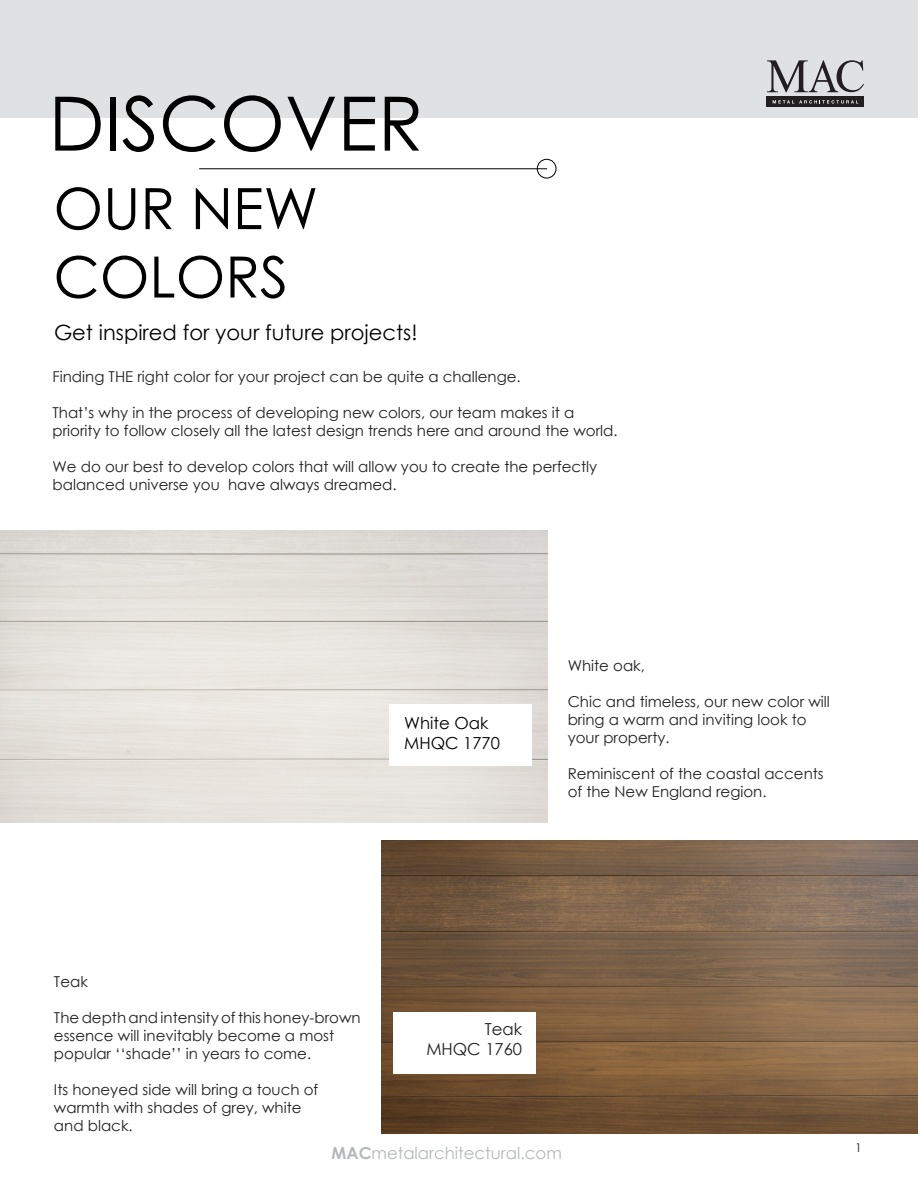
<style>
.page{position:relative;width:918px;height:1188px;background:#fff}
.page>*{position:absolute;margin:0;border:0;box-sizing:border-box;transform-origin:0 0}
.t1{font:75px "Century Gothic";color:#000}
.t2{font:57px/68.4px "Century Gothic";color:#000}
.t3{font:21px "Century Gothic";color:#000}
.t4{font:16.65px/20px "Century Gothic";color:#000}
.t5{font:16.65px/20px "Century Gothic";color:#231f20;text-align:right}
.t6{font:16.5px "Century Gothic";color:#b6b7bb}
.t7{font:15px/18px "Century Gothic";color:#231f20}
.t8{font:12px "Century Gothic";color:#231f20}
.s1{font-weight:700}
</style>
<div class="page">
<div style="left:0;top:0;width:918px;height:118px;background:#e0e1e3"></div>
<svg style="left:767px;top:60px;width:97px;height:32px"></svg>
<div style="left:767px;top:97px;width:97px;height:10px;background:#231f20"></div>
<svg style="left:773px;top:100px;width:85px;height:4px"></svg>
<hr style="left:199px;top:168px;width:348px;height:1px;background:#000">
<div style="left:537px;top:159px;width:19px;height:19px;border:1px solid #000;border-radius:50%"></div>
<img style="left:382px;top:840px;width:536px;height:294px">
<div style="left:393px;top:1012px;width:143px;height:62px;background:#fff"></div>
<h1 class="t1" style="left:49px;top:71px;width:376px">DISCOVER</h1>
<h2 class="t2" style="left:54px;top:173px;width:266px">OUR NEW<br>COLORS</h2>
<h3 class="t3" style="left:54px;top:318px;width:365px">Get inspired for your future projects!</h3>
<p class="t7" style="left:53px;top:367px;width:470px">Finding THE right color for your project can be quite a challenge.</p>
<p class="t7" style="left:53px;top:403px;width:567px">That’s why in the process of developing new colors, our team makes it a priority to follow closely all the latest design trends here and around the world.</p>
<p class="t7" style="left:53px;top:457px;width:546px">We do our best to develop colors that will allow you to create the perfectly balanced universe you have always dreamed.</p>
<p class="t4" style="left:404px;top:712px;width:97px">White Oak<br>MHQC 1770</p>
<p class="t7" style="left:568px;top:656px;width:79px">White oak,</p>
<p class="t7" style="left:568px;top:692px;width:264px">Chic and timeless, our new color will bring a warm and inviting look to your property.</p>
<p class="t7" style="left:568px;top:764px;width:258px">Reminiscent of the coastal accents of the New England region.</p>
<p class="t7" style="left:54px;top:973px;width:35px">Teak</p>
<p class="t7" style="left:54px;top:1009px;width:308px">The depth and intensity of this honey-brown essence will inevitably become a most popular ‘‘shade’’ in years to come.</p>
<p class="t7" style="left:54px;top:1081px;width:266px">Its honeyed side will bring a touch of warmth with shades of grey, white and black.</p>
<p class="t5" style="left:426px;top:1019px;width:97px">Teak<br>MHQC 1760</p>
<p class="t6" style="left:332px;top:1141px;width:232px"><span class="s1">MAC</span>metalarchitectural.com</p>
<p class="t8" style="left:855px;top:1140px;width:8px">1</p>
</div>
